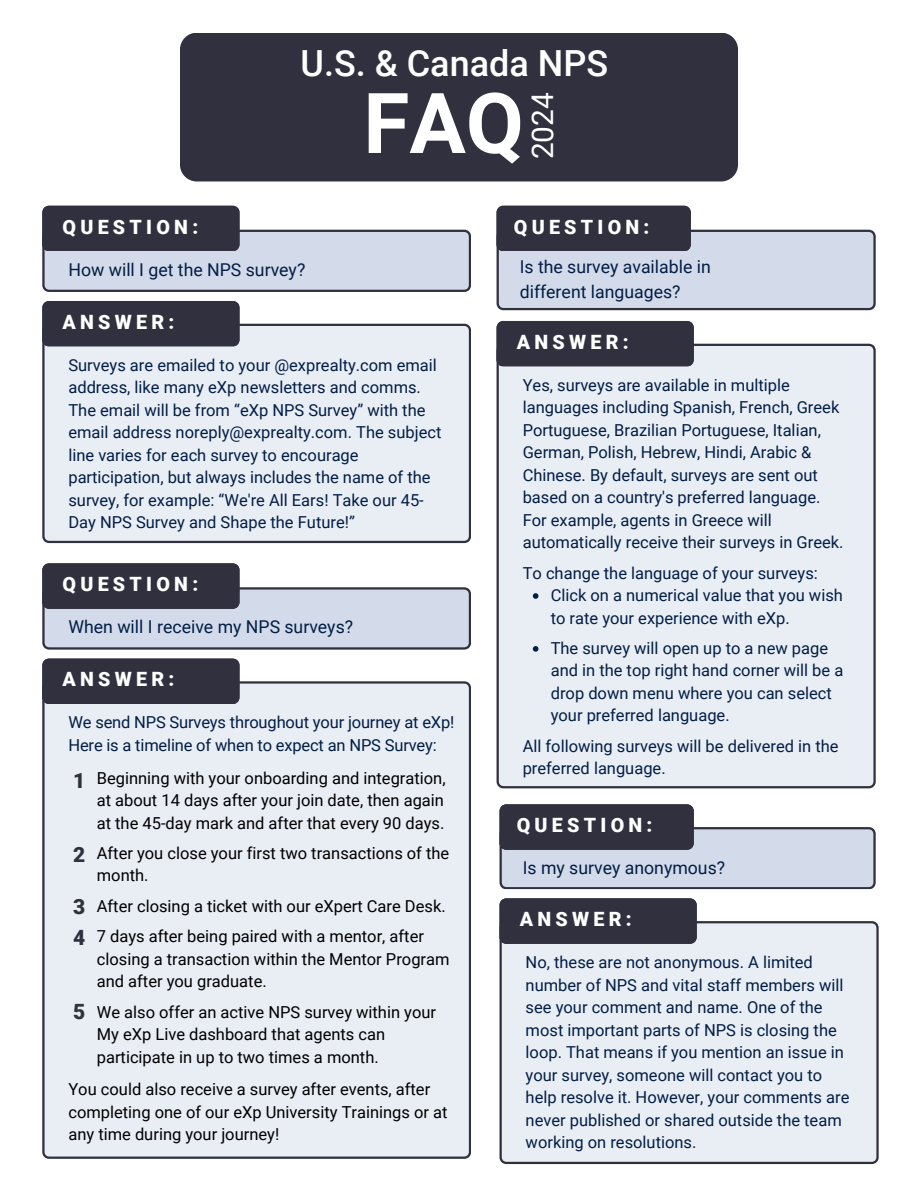
<style>
.page{position:relative;width:918px;height:1188px;background:#fff}
.page>*{position:absolute;margin:0;border:0;box-sizing:border-box;transform-origin:0 0}
.t1{font:700 84px "Roboto";color:#fff}
.t2{font:500 36px "Roboto";color:#fff}
.t3{font:29.85px "Roboto";color:#fff}
.t4{font:900 21px "Roboto";color:#31303f}
.t5{font:900 19.65px "Roboto";letter-spacing:.215em;color:#fff}
.t6{font:17.7px/24.8px "Roboto";color:#021e45}
.t7{font:16.5px/22.5px "Roboto";color:#021e45}
.t8{font:16.5px/22.5px "Roboto";color:#000}
</style>
<div class="page">
<svg style="left:497px;top:206px;width:379px;height:104px;background:#aeb2bf"></svg>
<div style="left:497px;top:344px;width:379px;height:444px;background:#e9edf4"></div>
<div style="left:497px;top:321px;width:197px;height:45px;background:#31303f"></div>
<svg style="left:533px;top:593px;width:5px;height:6px"></svg>
<svg style="left:533px;top:646px;width:5px;height:6px"></svg>
<svg style="left:42px;top:206px;width:429px;height:86px;background:#abafbc"></svg>
<div style="left:42px;top:324px;width:429px;height:219px;background:#e9edf4"></div>
<div style="left:42px;top:301px;width:198px;height:45px;background:#31303f"></div>
<svg style="left:42px;top:563px;width:429px;height:87px;background:#abafbb"></svg>
<div style="left:42px;top:681px;width:429px;height:477px;background:#e9edf4"></div>
<div style="left:42px;top:659px;width:198px;height:45px;background:#31303f"></div>
<svg style="left:500px;top:804px;width:376px;height:85px;background:#a5a8b5"></svg>
<div style="left:500px;top:921px;width:379px;height:243px;background:#e9edf4"></div>
<div style="left:500px;top:898px;width:197px;height:46px;background:#31303f"></div>
<div style="left:180px;top:33px;width:558px;height:148px;background:#31303f;border-radius:17px"></div>
<p class="t2" style="left:301px;top:42px;width:309px">U.S. &amp; Canada NPS</p>
<h4 class="t3" style="left:525px;top:159px;width:68px;rotate:-90deg">2024</h4>
<p class="t1" style="left:363px;top:75px;width:162px">FAQ</p>
<p class="t5" style="left:63px;top:215px;width:137px">QUESTION:</p>
<h4 class="t6" style="left:68px;top:257px;width:238px">How will I get the NPS survey?</h4>
<p class="t5" style="left:63px;top:311px;width:113px">ANSWER:</p>
<p class="t7" style="left:68px;top:354px;width:375px">Surveys are emailed to your @exprealty.com email address, like many eXp newsletters and comms.<br>The email will be from “eXp NPS Survey” with the email address noreply@exprealty.com. The subject line varies for each survey to encourage participation, but always includes the name of the survey, for example: “We're All Ears! Take our 45- Day NPS Survey and Shape the Future!”</p>
<p class="t5" style="left:63px;top:573px;width:137px">QUESTION:</p>
<p class="t6" style="left:68px;top:615px;width:286px">When will I receive my NPS surveys?</p>
<p class="t5" style="left:63px;top:668px;width:113px">ANSWER:</p>
<p class="t7" style="left:68px;top:711px;width:387px">We send NPS Surveys throughout your journey at eXp!<br>Here is a timeline of when to expect an NPS Survey:</p>
<p class="t8" style="left:97px;top:767px;width:350px;text-align:justify">Beginning with your onboarding and integration, at about 14 days after your join date, then again at the 45-day mark and after that every 90 days.</p>
<h4 class="t8" style="left:97px;top:842px;width:354px">After you close your first two transactions of the month.</h4>
<p class="t8" style="left:97px;top:895px;width:350px">After closing a ticket with our eXpert Care Desk.</p>
<p class="t8" style="left:97px;top:925px;width:354px">7 days after being paired with a mentor, after closing a transaction within the Mentor Program and after you graduate.</p>
<p class="t8" style="left:97px;top:1001px;width:341px">We also offer an active NPS survey within your<br>My eXp Live dashboard that agents can participate in up to two times a month.</p>
<p class="t8" style="left:68px;top:1078px;width:381px">You could also receive a survey after events, after completing one of our eXp University Trainings or at any time during your journey!</p>
<h4 class="t4" style="left:73px;top:768px;width:14px">1</h4>
<p class="t4" style="left:73px;top:842px;width:14px">2</p>
<p class="t4" style="left:73px;top:895px;width:14px">3</p>
<h4 class="t4" style="left:73px;top:925px;width:14px">4</h4>
<p class="t4" style="left:73px;top:1000px;width:14px">5</p>
<h2 class="t5" style="left:514px;top:215px;width:137px">QUESTION:</h2>
<h1 class="t6" style="left:520px;top:255px;width:193px">Is the survey available in different languages?</h1>
<h3 class="t5" style="left:517px;top:331px;width:113px">ANSWER:</h3>
<h4 class="t7" style="left:523px;top:374px;width:322px">Yes, surveys are available in multiple languages including Spanish, French, Greek Portuguese, Brazilian Portuguese, Italian, German, Polish, Hebrew, Hindi, Arabic &amp; Chinese. By default, surveys are sent out based on a country's preferred language.<br>For example, agents in Greece will automatically receive their surveys in Greek.</h4>
<p class="t7" style="left:523px;top:562px;width:297px">To change the language of your surveys:</p>
<h4 class="t7" style="left:551px;top:584px;width:294px">Click on a numerical value that you wish to rate your experience with eXp.</h4>
<p class="t7" style="left:551px;top:637px;width:294px">The survey will open up to a new page and in the top right hand corner will be a drop down menu where you can select your preferred language.</p>
<h4 class="t7" style="left:523px;top:735px;width:317px">All following surveys will be delivered in the preferred language.</h4>
<p class="t5" style="left:517px;top:814px;width:137px">QUESTION:</p>
<p class="t6" style="left:523px;top:856px;width:204px">Is my survey anonymous?</p>
<p class="t5" style="left:520px;top:908px;width:113px">ANSWER:</p>
<p class="t7" style="left:526px;top:951px;width:325px">No, these are not anonymous. A limited number of NPS and vital staff members will see your comment and name. One of the most important parts of NPS is closing the loop. That means if you mention an issue in your survey, someone will contact you to help resolve it. However, your comments are never published or shared outside the team working on resolutions.</p>
</div>
